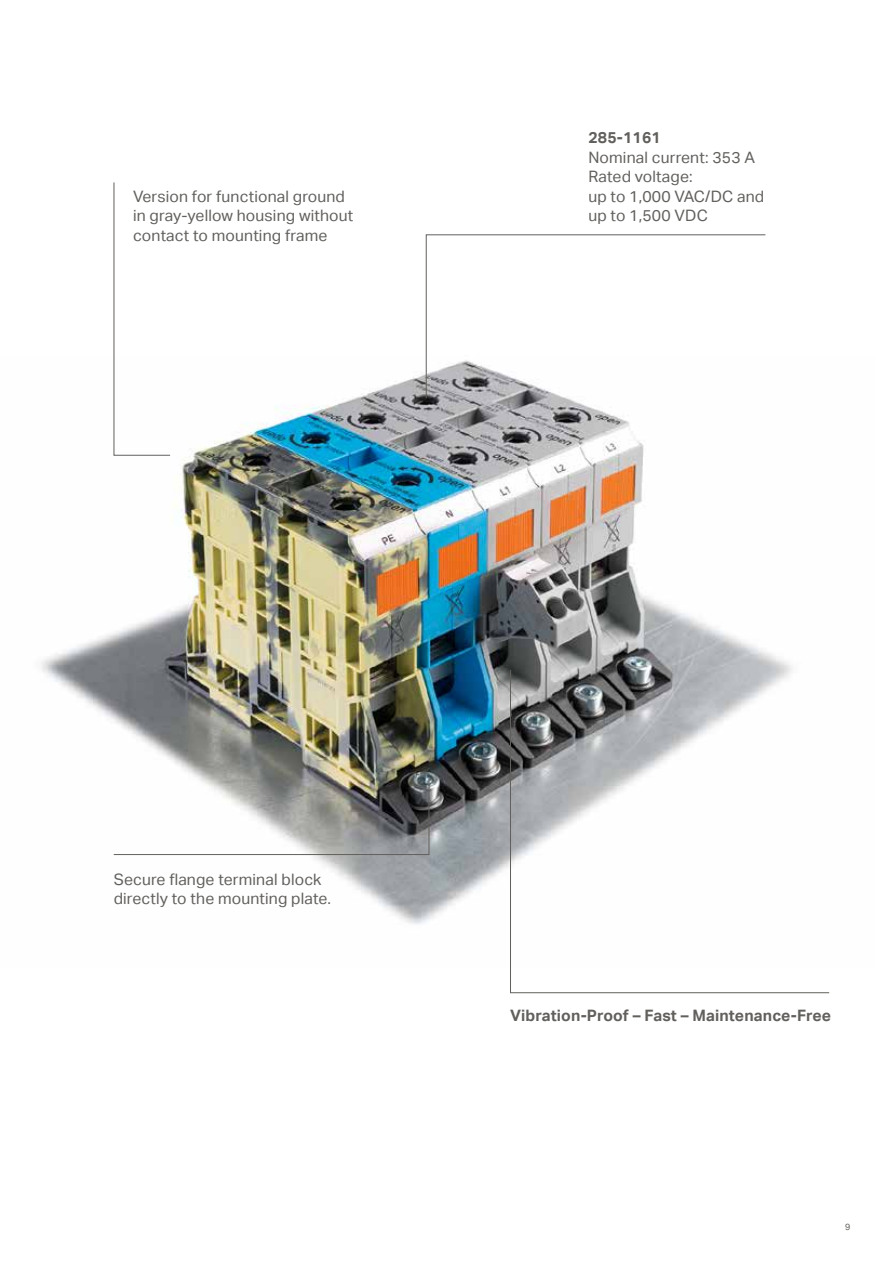
<style>
.page{position:relative;width:893px;height:1263px;background:#fff}
.page>*{position:absolute;margin:0;border:0;box-sizing:border-box;transform-origin:0 0}
.t1{font:15.75px/19.5px "Aktiv Grotesk";letter-spacing:.01em;color:#62605d}
.t2{font:700 15.75px "Aktiv Grotesk";letter-spacing:.01em;color:#62605d}
.t3{font:9px "Aktiv Grotesk";color:#62605d}
</style>
<div class="page">
<img style="left:41px;top:355px;width:752px;height:570px">
<svg style="left:114px;top:182px;width:57px;height:274px"></svg>
<svg style="left:426px;top:234px;width:340px;height:165px"></svg>
<svg style="left:113px;top:778px;width:316px;height:77px"></svg>
<svg style="left:510px;top:669px;width:320px;height:324px"></svg>
<p class="t1" style="left:133px;top:187px;width:222px">Version for functional ground in gray-yellow housing without contact to mounting frame</p>
<p class="t2" style="left:588px;top:129px;width:74px">285-1161</p>
<p class="t1" style="left:588px;top:148px;width:177px">Nominal current: 353 A<br>Rated voltage:<br>up to 1,000 VAC/DC and up to 1,500 VDC</p>
<p class="t1" style="left:114px;top:869px;width:219px">Secure flange terminal block directly to the mounting plate.</p>
<p class="t2" style="left:510px;top:1006px;width:322px">Vibration-Proof – Fast – Maintenance-Free</p>
<p class="t3" style="left:845px;top:1222px;width:7px">9</p>
</div>
